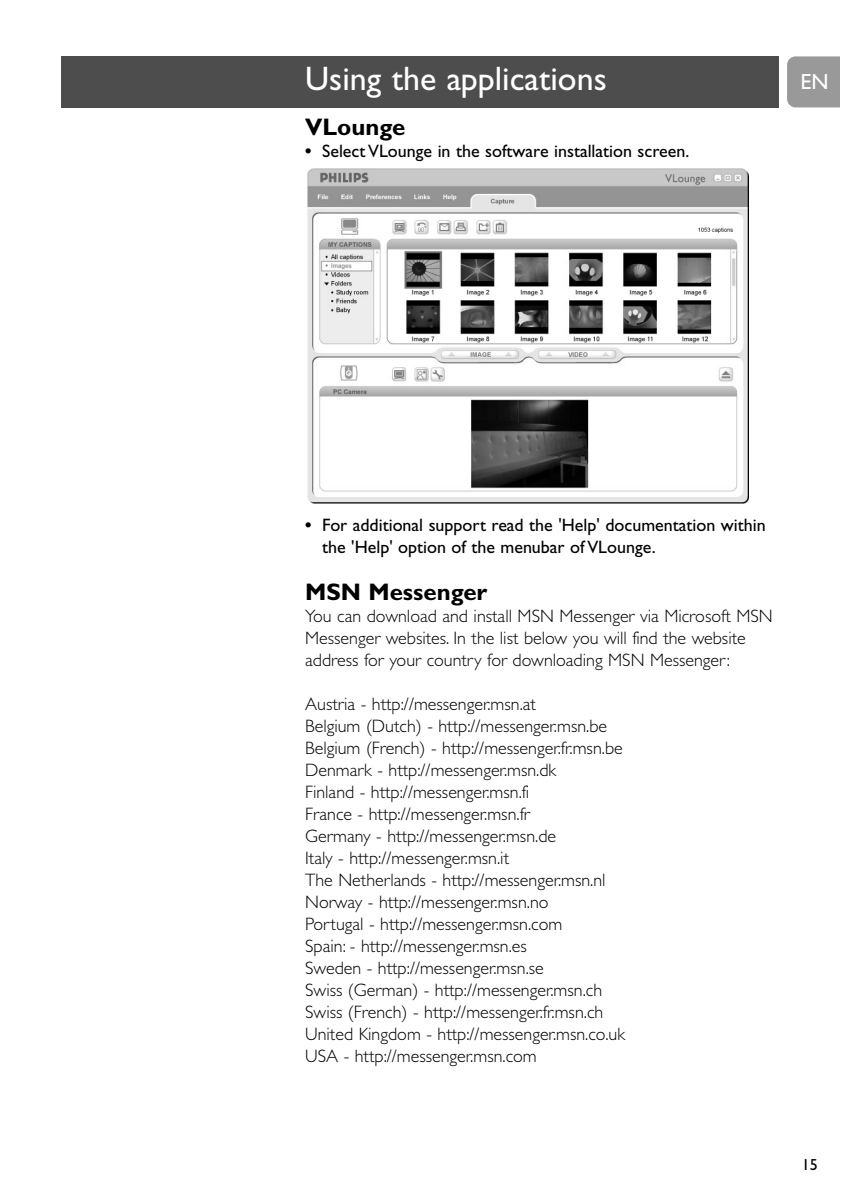
<style>
.page{position:relative;width:842px;height:1190px;background:#fff}
.page>*{position:absolute;margin:0;border:0;box-sizing:border-box;transform-origin:0 0}
.t1{font:34px "Gill Sans";color:#fff}
.t2{font:700 24px "Gill Sans";color:#000}
.t3{font:22px "Gill Sans";color:#fff}
.t4{font:300 18px/22px "Gill Sans";color:#000}
.t5{font:18px/22px "Gill Sans";color:#000}
.t6{font:16px "Gill Sans";color:#000}
.s1{font-weight:700}
</style>
<div class="page">
<div style="left:787px;top:56px;width:53px;height:51px;background:#999"></div>
<img style="left:307px;top:169px;width:441px;height:334px">
<div style="left:61px;top:56px;width:718px;height:51px;background:#4d4d4d"></div>
<h1 class="t1" style="left:305px;top:66px;width:303px">Using the applications</h1>
<h2 class="t2" style="left:305px;top:119px;width:102px">VLounge</h2>
<p class="t5" style="left:305px;top:142px;width:386px"><span class="s1">•</span> Select VLounge in the software installation screen.</p>
<p class="t3" style="left:801px;top:74px;width:30px">EN</p>
<p class="t5" style="left:322px;top:516px;width:445px;text-indent:-17px"><span class="s1">•</span> For additional support read the 'Help' documentation within the 'Help' option of the menubar of VLounge.</p>
<h2 class="t2" style="left:305px;top:583px;width:184px">MSN Messenger</h2>
<p class="t4" style="left:305px;top:607px;width:469px">You can download and install MSN Messenger via Microsoft MSN<br>Messenger websites. In the list below you will find the website address for your country for downloading MSN Messenger:</p>
<p class="t4" style="left:305px;top:695px;width:321px">Austria - http://messenger.msn.at<br>Belgium (Dutch) - http://messenger.msn.be Belgium (French) - http://messenger.fr.msn.be Denmark - http://messenger.msn.dk<br>Finland - http://messenger.msn.fi<br>France - http://messenger.msn.fr<br>Germany - http://messenger.msn.de<br>Italy - http://messenger.msn.it<br>The Netherlands - http://messenger.msn.nl Norway - http://messenger.msn.no<br>Portugal - http://messenger.msn.com<br>Spain: - http://messenger.msn.es<br>Sweden - http://messenger.msn.se<br>Swiss (German) - http://messenger.msn.ch Swiss (French) - http://messenger.fr.msn.ch United Kingdom - http://messenger.msn.co.uk USA - http://messenger.msn.com</p>
<p class="t6" style="left:802px;top:1159px;width:17px">15</p>
</div>
